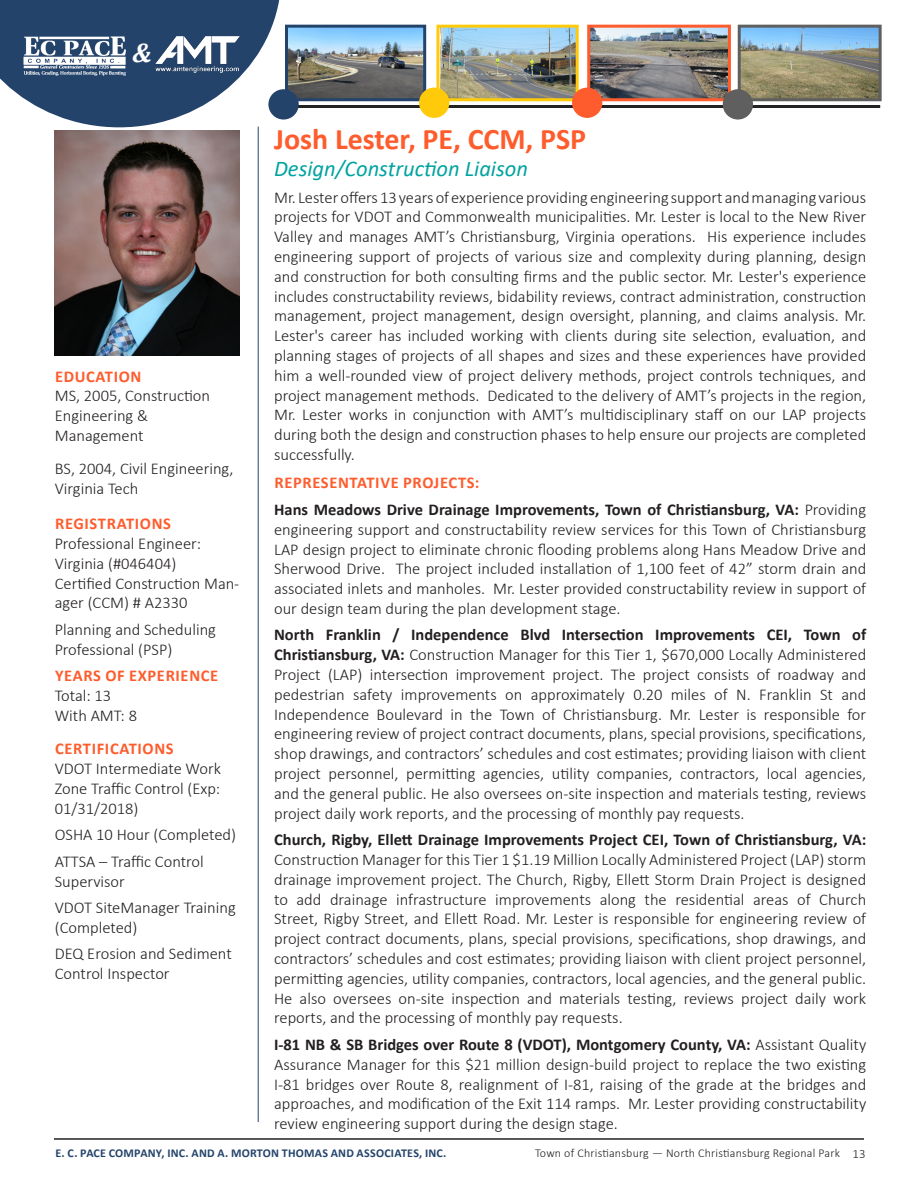
<style>
.page{position:relative;width:918px;height:1188px;background:#fff}
.page>*{position:absolute;margin:0;border:0;box-sizing:border-box;transform-origin:0 0}
.t1{font:700 30px "Calibri";color:#fe5c2c}
.t2{font:italic 700 27px "Cambria";color:#fff}
.t3{font:italic 22.5px "Calibri";color:#00a3a1}
.t4{font:300 16.5px/19.8px "Calibri";color:#231f20}
.t5{font:700 16.5px "Calibri";letter-spacing:.04em;color:#fe5c2c}
.t6{font:700 12px "Calibri";letter-spacing:.015em;color:#24436b}
.t7{font:300 12px "Calibri";letter-spacing:.015em;color:#231f20}
.s1{font-weight:700}
.s2{font-size:12.75px}
</style>
<div class="page">
<svg style="left:0;top:0;width:280px;height:127px"></svg>
<img style="left:289px;top:29px;width:133px;height:68px">
<div style="left:285px;top:25px;width:141px;height:76px;border:3px solid #24436b"></div>
<img style="left:742px;top:29px;width:136px;height:68px">
<div style="left:738px;top:25px;width:144px;height:76px;border:3px solid #5f5f5f"></div>
<img style="left:441px;top:29px;width:134px;height:68px">
<div style="left:436px;top:25px;width:143px;height:76px;border:3px solid #feca0a"></div>
<img style="left:591px;top:29px;width:136px;height:68px">
<div style="left:587px;top:25px;width:144px;height:76px;border:3px solid #fe5c2c"></div>
<hr style="left:54px;top:1138px;width:810px;height:2px;background:#231f20">
<hr style="left:277px;top:105px;width:603px;height:3px;background:#232323">
<div style="left:268px;top:89px;width:31px;height:31px;background:#24436b;border-radius:50%"></div>
<div style="left:419px;top:88px;width:30px;height:30px;background:#feca0a;border-radius:50%"></div>
<div style="left:572px;top:88px;width:30px;height:30px;background:#fe5c2c;border-radius:50%"></div>
<div style="left:723px;top:89px;width:30px;height:31px;background:#5f5f5f;border-radius:50%"></div>
<img style="left:22px;top:35px;width:108px;height:44px">
<img style="left:153px;top:35px;width:88px;height:42px">
<hr style="left:258px;top:127px;width:1px;height:995px;background:#24436b">
<img style="left:55px;top:131px;width:185px;height:225px">
<h2 class="t2" style="left:132px;top:34px;width:21px">&amp;</h2>
<p class="t5" style="left:55px;top:365px;width:88px">EDUCATION</p>
<p class="t4" style="left:55px;top:386px;width:157px">MS, 2005, Construction<br>Engineering &amp;<br>Management</p>
<p class="t4" style="left:55px;top:459px;width:180px">BS, 2004, Civil Engineering,<br>Virginia Tech</p>
<p class="t5" style="left:55px;top:512px;width:117px">REGISTRATIONS</p>
<p class="t4" style="left:55px;top:534px;width:148px">Professional Engineer:<br>Virginia (#046404)</p>
<p class="t4" style="left:55px;top:573px;width:186px">Certified Construction Man&shy;ager (CCM) # A2330</p>
<p class="t4" style="left:55px;top:619px;width:163px">Planning and Scheduling<br>Professional (PSP)</p>
<p class="t5" style="left:55px;top:664px;width:165px">YEARS OF EXPERIENCE</p>
<p class="t4" style="left:55px;top:686px;width:84px">Total: 13<br>With AMT: 8</p>
<p class="t5" style="left:55px;top:737px;width:120px">CERTIFICATIONS</p>
<p class="t4" style="left:55px;top:759px;width:168px;text-align:justify">VDOT Intermediate Work Zone Traffic Control (Exp:<br>01/31/2018)</p>
<p class="t4" style="left:55px;top:825px;width:183px">OSHA 10 Hour (Completed)</p>
<p class="t4" style="left:55px;top:851px;width:151px">ATTSA – Traffic Control<br>Supervisor</p>
<p class="t4" style="left:55px;top:898px;width:183px">VDOT SiteManager Training (Completed)</p>
<p class="t4" style="left:55px;top:944px;width:179px">DEQ Erosion and Sediment<br>Control Inspector</p>
<p class="t1" style="left:274px;top:118px;width:314px">Josh Lester, PE, CCM, PSP</p>
<p class="t3" style="left:274px;top:153px;width:255px">Design/Construction Liaison</p>
<p class="t4" style="left:274px;top:187px;width:594px;text-align:justify">Mr. Lester offers 13 years of experience providing engineering support and managing various projects for VDOT and Commonwealth municipalities. Mr. Lester is local to the New River Valley and manages AMT’s Christiansburg, Virginia operations. His experience includes engineering support of projects of various size and complexity during planning, design and construction for both consulting firms and the public sector. Mr. Lester's experience includes constructability reviews, bidability reviews, contract administration, construction management, project management, design oversight, planning, and claims analysis. Mr.<br>Lester's career has included working with clients during site selection, evaluation, and planning stages of projects of all shapes and sizes and these experiences have provided him a well-rounded view of project delivery methods, project controls techniques, and project management methods. Dedicated to the delivery of AMT’s projects in the region, Mr. Lester works in conjunction with AMT’s multidisciplinary staff on our LAP projects during both the design and construction phases to help ensure our projects are completed successfully.</p>
<p class="t5" style="left:274px;top:471px;width:206px">REPRESENTATIVE PROJECTS:</p>
<p class="t4" style="left:274px;top:499px;width:594px;text-align:justify"><span class="s1">Hans Meadows Drive Drainage Improvements, Town of Christiansburg, VA:</span> Providing engineering support and constructability review services for this Town of Christiansburg LAP design project to eliminate chronic flooding problems along Hans Meadow Drive and Sherwood Drive. The project included installation of 1,100 feet of 42” storm drain and associated inlets and manholes. Mr. Lester provided constructability review in support of our design team during the plan development stage.</p>
<p class="t4" style="left:274px;top:625px;width:594px;text-align:justify"><span class="s1">North Franklin / Independence Blvd Intersection Improvements CEI, Town of Christiansburg, VA:</span> Construction Manager for this Tier 1, $670,000 Locally Administered Project (LAP) intersection improvement project. The project consists of roadway and pedestrian safety improvements on approximately 0.20 miles of N. Franklin St and Independence Boulevard in the Town of Christiansburg. Mr. Lester is responsible for engineering review of project contract documents, plans, special provisions, specifications, shop drawings, and contractors’ schedules and cost estimates; providing liaison with client project personnel, permitting agencies, utility companies, contractors, local agencies, and the general public. He also oversees on-site inspection and materials testing, reviews project daily work reports, and the processing of monthly pay requests.</p>
<p class="t4" style="left:274px;top:830px;width:594px;text-align:justify"><span class="s1">Church, Rigby, Ellett Drainage Improvements Project CEI, Town of Christiansburg, VA:<br></span>Construction Manager for this Tier 1 $1.19 Million Locally Administered Project (LAP) storm drainage improvement project. The Church, Rigby, Ellett Storm Drain Project is designed to add drainage infrastructure improvements along the residential areas of Church Street, Rigby Street, and Ellett Road. Mr. Lester is responsible for engineering review of project contract documents, plans, special provisions, specifications, shop drawings, and contractors’ schedules and cost estimates; providing liaison with client project personnel, permitting agencies, utility companies, contractors, local agencies, and the general public.<br>He also oversees on-site inspection and materials testing, reviews project daily work reports, and the processing of monthly pay requests.</p>
<p class="t4" style="left:274px;top:1034px;width:594px;text-align:justify"><span class="s1">I-81 NB &amp; SB Bridges over Route 8 (VDOT), Montgomery County, VA:</span> Assistant Quality Assurance Manager for this $21 million design-build project to replace the two existing I-81 bridges over Route 8, realignment of I-81, raising of the grade at the bridges and approaches, and modification of the Exit 114 ramps. Mr. Lester providing constructability review engineering support during the design stage.</p>
<p class="t6" style="left:56px;top:1145px;width:392px">E. C. PACE COMPANY, INC. AND A. MORTON THOMAS AND ASSOCIATES, INC.</p>
<p class="t7" style="left:535px;top:1146px;width:332px">Town of Christiansburg — North Christiansburg Regional Park <span class="s2">13</span></p>
</div>
